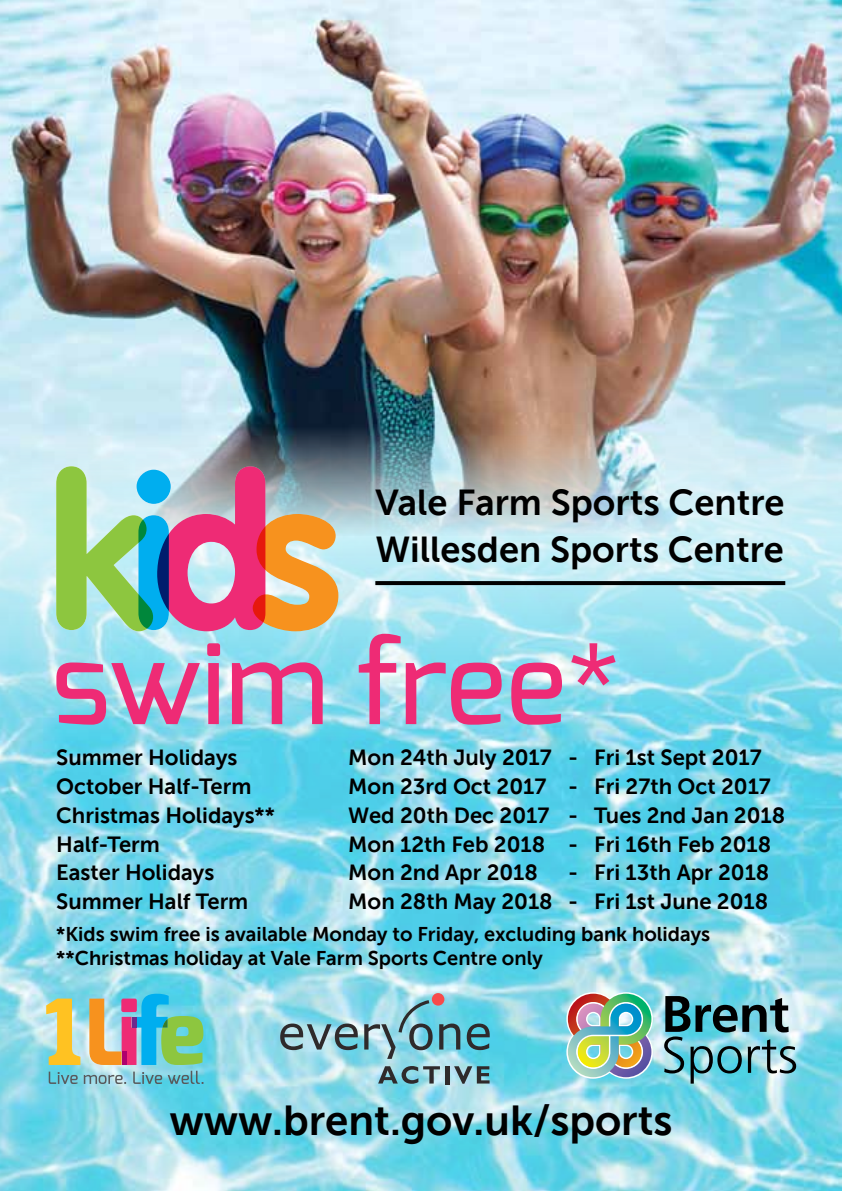
<style>
.page{position:relative;width:842px;height:1191px;background:#fff}
.page>*{position:absolute;margin:0;border:0;box-sizing:border-box;transform-origin:0 0}
.t1{font:500 115px "Exo";letter-spacing:-.005em;color:#ee2b75}
.t2{font:300 51.2px "Frutiger";color:#000}
.t3{font:700 51.2px "Frutiger";letter-spacing:-.015em;color:#000}
.t4{font:700 42px "Museo Sans For Dell";color:#000}
.t5{font:700 36.2px/47.4px "Museo Sans For Dell";color:#000}
.t6{font:700 22px "Museo Sans For Dell";color:#000}
.t7{font:700 20px/24px "Museo Sans For Dell";color:#000}
.s1{font-family:"Museo Sans For Dell";font-weight:400}
</style>
<div class="page">
<img style="left:0;top:0;width:842px;height:443px">
<img style="left:0;top:443px;width:842px;height:748px">
<svg style="left:56px;top:466px;width:282px;height:165px;background:#b3a191"></svg>
<img style="left:566px;top:992px;width:87px;height:86px">
<svg style="left:46px;top:993px;width:157px;height:91px;background:#96bba8"></svg>
<svg style="left:375px;top:581px;width:410px;height:4px;background:#040505"></svg>
<svg style="left:378px;top:1066px;width:62px;height:17px"></svg>
<hr style="left:445px;top:1066px;width:4px;height:18px;background:#2f2a2b">
<svg style="left:454px;top:1066px;width:36px;height:17px"></svg>
<div style="left:432px;top:993px;width:12px;height:12px;background:#f74a4a;border-radius:50%"></div>
<svg style="left:280px;top:1023px;width:78px;height:27px;background:#7a9ba2"></svg>
<svg style="left:364px;top:1000px;width:69px;height:58px;background:#85bbc8"></svg>
<svg style="left:439px;top:1023px;width:21px;height:26px"></svg>
<svg style="left:467px;top:1023px;width:23px;height:27px"></svg>
<h3 class="t5" style="left:375px;top:479px;width:411px">Vale Farm Sports Centre<br>Willesden Sports Centre</h3>
<h1 class="t1" style="left:52px;top:609px;width:570px">swim free<span class="s1">*</span></h1>
<p class="t6" style="left:56px;top:745px;width:183px">Summer Holidays</p>
<p class="t6" style="left:348px;top:745px;width:415px">Mon 24th July 2017 - Fri 1st Sept 2017</p>
<p class="t6" style="left:56px;top:774px;width:197px">October Half-Term</p>
<p class="t6" style="left:348px;top:774px;width:424px">Mon 23rd Oct 2017 - Fri 27th Oct 2017</p>
<p class="t6" style="left:56px;top:803px;width:220px">Christmas Holidays**</p>
<p class="t6" style="left:348px;top:803px;width:438px">Wed 20th Dec 2017 - Tues 2nd Jan 2018</p>
<p class="t6" style="left:56px;top:831px;width:105px">Half-Term</p>
<p class="t6" style="left:348px;top:831px;width:424px">Mon 12th Feb 2018 - Fri 16th Feb 2018</p>
<p class="t6" style="left:56px;top:860px;width:160px">Easter Holidays</p>
<p class="t6" style="left:348px;top:860px;width:191px">Mon 2nd Apr 2018</p>
<p class="t6" style="left:568px;top:860px;width:203px">- Fri 13th Apr 2018</p>
<p class="t6" style="left:56px;top:889px;width:194px">Summer Half Term</p>
<p class="t6" style="left:348px;top:889px;width:421px">Mon 28th May 2018 - Fri 1st June 2018</p>
<p class="t7" style="left:56px;top:922px;width:656px">*Kids swim free is available Monday to Friday, excluding bank holidays **Christmas holiday at Vale Farm Sports Centre only</p>
<h2 class="t3" style="left:661px;top:984px;width:130px">Brent</h2>
<h2 class="t2" style="left:661px;top:1026px;width:138px">Sports</h2>
<h3 class="t4" style="left:169px;top:1096px;width:505px">www.brent.gov.uk/sports</h3>
</div>
